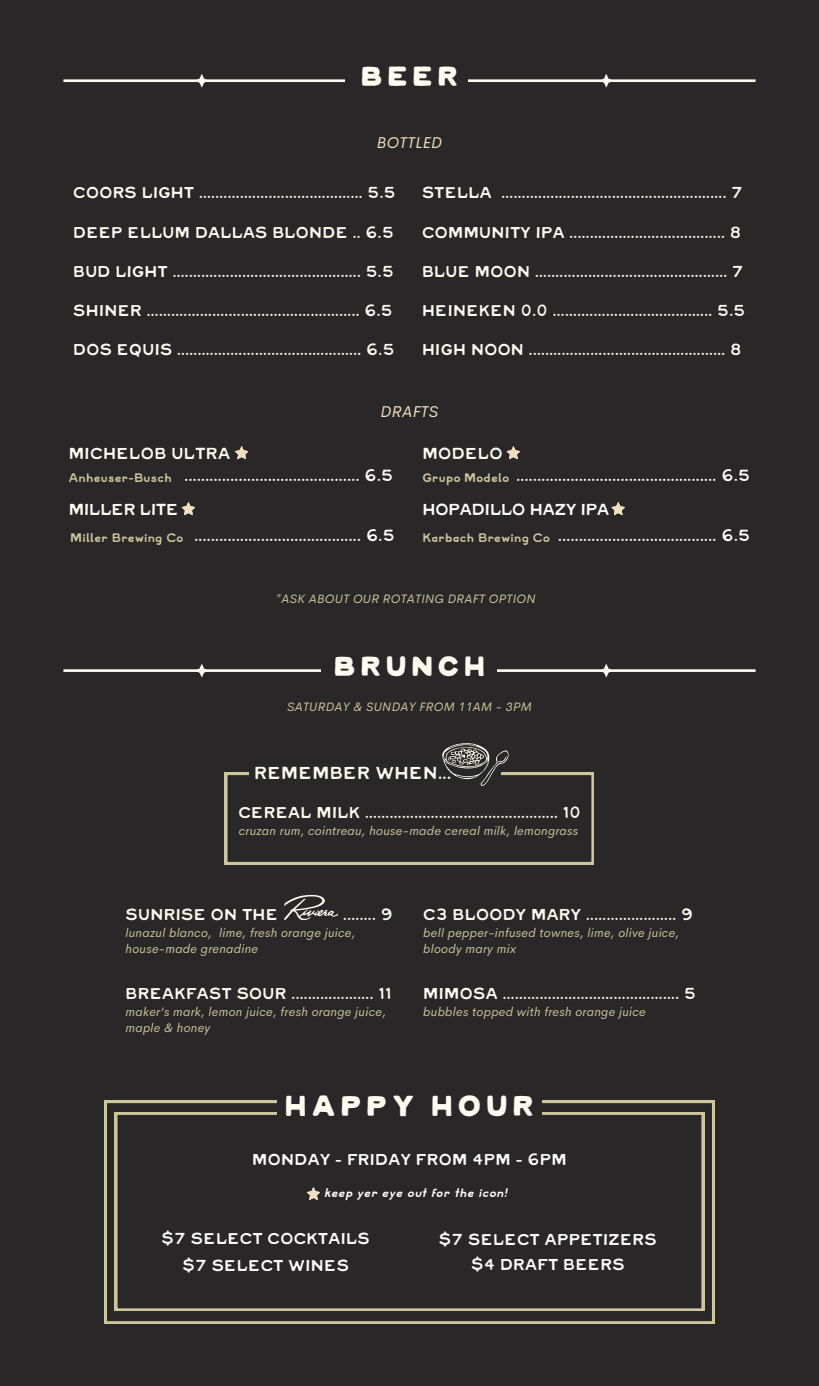
<style>
.page{position:relative;width:819px;height:1386px;background:#292727}
.page>*{position:absolute;margin:0;border:0;box-sizing:border-box;transform-origin:0 0}
.t1{font:28.88px "COWBOY Regular";letter-spacing:.025em;color:#fffcf2}
.t2{font:28px "COWBOY Regular";letter-spacing:.025em;color:#fffcf2}
.t3{font:17.5px "Ranch Water";letter-spacing:.025em;color:#fffcf2}
.t4{font:15.92px "Ranch Water";color:#fff}
.t5{font:15.92px "Ranch Water";letter-spacing:.025em;color:#fffcf2}
.t6{font:15.92px "Ranch Water";color:#fffcf2}
.t7{font:15.75px "Ranch Water";letter-spacing:.025em;color:#fffcf2}
.t8{font:15.75px/27.7px "Ranch Water";letter-spacing:.025em;color:#fff;text-align:center}
.t9{font:italic 15.75px "Cerebri Sans";letter-spacing:.025em;color:#f0dec1}
.t10{font:12.42px "Ranch Water";letter-spacing:.025em;color:#cfc59c}
.t11{font:italic 12.25px "Cerebri Sans";letter-spacing:.025em;color:#cfc59c}
.t12{font:italic 12.25px "Ranch Water";letter-spacing:.025em;color:#fff}
</style>
<div class="page">
<svg style="left:602px;top:74px;width:9px;height:14px"></svg>
<hr style="left:63px;top:79px;width:693px;height:3px;background:#fffcf2">
<svg style="left:195px;top:74px;width:14px;height:14px"></svg>
<div style="left:345px;top:67px;width:122px;height:28px;background:#292727"></div>
<img style="left:284px;top:894px;width:54px;height:26px">
<svg style="left:225px;top:743px;width:369px;height:121px"></svg>
<hr style="left:63px;top:669px;width:693px;height:3px;background:#fffcf2">
<svg style="left:195px;top:664px;width:14px;height:14px"></svg>
<svg style="left:599px;top:664px;width:14px;height:14px"></svg>
<div style="left:322px;top:657px;width:175px;height:28px;background:#292727"></div>
<svg style="left:235px;top:446px;width:13px;height:13px"></svg>
<svg style="left:182px;top:502px;width:13px;height:13px"></svg>
<svg style="left:507px;top:446px;width:13px;height:13px"></svg>
<svg style="left:611px;top:502px;width:14px;height:13px"></svg>
<svg style="left:104px;top:1101px;width:611px;height:223px"></svg>
<svg style="left:115px;top:1112px;width:589px;height:198px"></svg>
<div style="left:277px;top:1098px;width:265px;height:38px;background:#292727"></div>
<svg style="left:307px;top:1187px;width:13px;height:13px"></svg>
<h2 class="t2" style="left:359px;top:64px;width:103px">BEER</h2>
<p class="t9" style="left:377px;top:132px;width:67px">BOTTLED</p>
<p class="t7" style="left:73px;top:186px;width:324px">COORS LIGHT ........................................ 5.5</p>
<p class="t7" style="left:73px;top:225px;width:322px">DEEP ELLUM DALLAS BLONDE .. 6.5</p>
<p class="t7" style="left:73px;top:265px;width:322px">BUD LIGHT .............................................. 5.5</p>
<p class="t7" style="left:73px;top:304px;width:321px">SHINER .................................................... 6.5</p>
<p class="t7" style="left:73px;top:343px;width:323px">DOS EQUIS ............................................. 6.5</p>
<h4 class="t7" style="left:422px;top:186px;width:322px">STELLA ....................................................... 7</h4>
<h4 class="t7" style="left:422px;top:225px;width:321px">COMMUNITY IPA ...................................... 8</h4>
<h4 class="t7" style="left:422px;top:265px;width:323px">BLUE MOON ............................................... 7</h4>
<h4 class="t7" style="left:422px;top:304px;width:325px">HEINEKEN 0.0 ....................................... 5.5</h4>
<h4 class="t7" style="left:422px;top:343px;width:321px">HIGH NOON ................................................ 8</h4>
<h3 class="t9" style="left:381px;top:401px;width:59px">DRAFTS</h3>
<p class="t5" style="left:69px;top:447px;width:163px">MICHELOB ULTRA</p>
<h5 class="t10" style="left:69px;top:473px;width:104px">Anheuser-Busch</h5>
<h1 class="t6" style="left:69px;top:503px;width:111px">MILLER LITE</h1>
<h5 class="t10" style="left:70px;top:533px;width:115px">Miller Brewing Co</h5>
<p class="t4" style="left:185px;top:469px;width:210px">.......................................... 6.5</p>
<h3 class="t4" style="left:194px;top:529px;width:202px">........................................ 6.5</h3>
<p class="t5" style="left:422px;top:447px;width:82px">MODELO</p>
<h4 class="t10" style="left:422px;top:473px;width:88px">Grupo Modelo</h4>
<h3 class="t4" style="left:516px;top:469px;width:235px">................................................ 6.5</h3>
<p class="t4" style="left:422px;top:503px;width:188px">HOPADILLO HAZY IPA</p>
<h4 class="t10" style="left:422px;top:533px;width:129px">Karbach Brewing Co</h4>
<p class="t4" style="left:558px;top:529px;width:193px">...................................... 6.5</p>
<p class="t11" style="left:276px;top:591px;width:261px">*ASK ABOUT OUR ROTATING DRAFT OPTION</p>
<p class="t2" style="left:332px;top:654px;width:157px">BRUNCH</p>
<p class="t11" style="left:287px;top:699px;width:246px">SATURDAY &amp; SUNDAY FROM 11AM - 3PM</p>
<h3 class="t3" style="left:254px;top:765px;width:199px">REMEMBER WHEN...</h3>
<p class="t7" style="left:238px;top:806px;width:344px">CEREAL MILK ............................................... 10</p>
<h3 class="t11" style="left:239px;top:823px;width:341px">cruzan rum, cointreau, house-made cereal milk, lemongrass</h3>
<h4 class="t7" style="left:126px;top:908px;width:154px">SUNRISE ON THE</h4>
<h4 class="t7" style="left:343px;top:908px;width:51px">........ 9</h4>
<h4 class="t11" style="left:126px;top:925px;width:231px">lunazul blanco, lime, fresh orange juice,</h4>
<h3 class="t11" style="left:126px;top:941px;width:134px">house-made grenadine</h3>
<h3 class="t7" style="left:126px;top:986px;width:267px">BREAKFAST SOUR .................... 11</h3>
<p class="t11" style="left:126px;top:1003px;width:262px">maker’s mark, lemon juice, fresh orange juice,</p>
<h3 class="t11" style="left:126px;top:1020px;width:86px">maple &amp; honey</h3>
<p class="t7" style="left:423px;top:908px;width:271px">C3 BLOODY MARY ...................... 9</p>
<h3 class="t11" style="left:423px;top:925px;width:257px">bell pepper-infused townes, lime, olive juice,</h3>
<p class="t11" style="left:423px;top:941px;width:94px">bloody mary mix</p>
<h3 class="t7" style="left:423px;top:987px;width:274px">MIMOSA ........................................... 5</h3>
<p class="t11" style="left:423px;top:1004px;width:224px">bubbles topped with fresh orange juice</p>
<p class="t1" style="left:283px;top:1094px;width:255px">HAPPY HOUR</p>
<h4 class="t8" style="left:252px;top:1146px;width:316px">MONDAY - FRIDAY FROM 4PM - 6PM</h4>
<p class="t12" style="left:324px;top:1188px;width:186px">keep yer eye out for the icon!</p>
<p class="t8" style="left:161px;top:1225px;width:210px">$7 SELECT COCKTAILS $7 SELECT WINES</p>
<h4 class="t8" style="left:439px;top:1228px;width:220px;line-height:24.8px">$7 SELECT APPETIZERS $4 DRAFT BEERS</h4>
</div>
